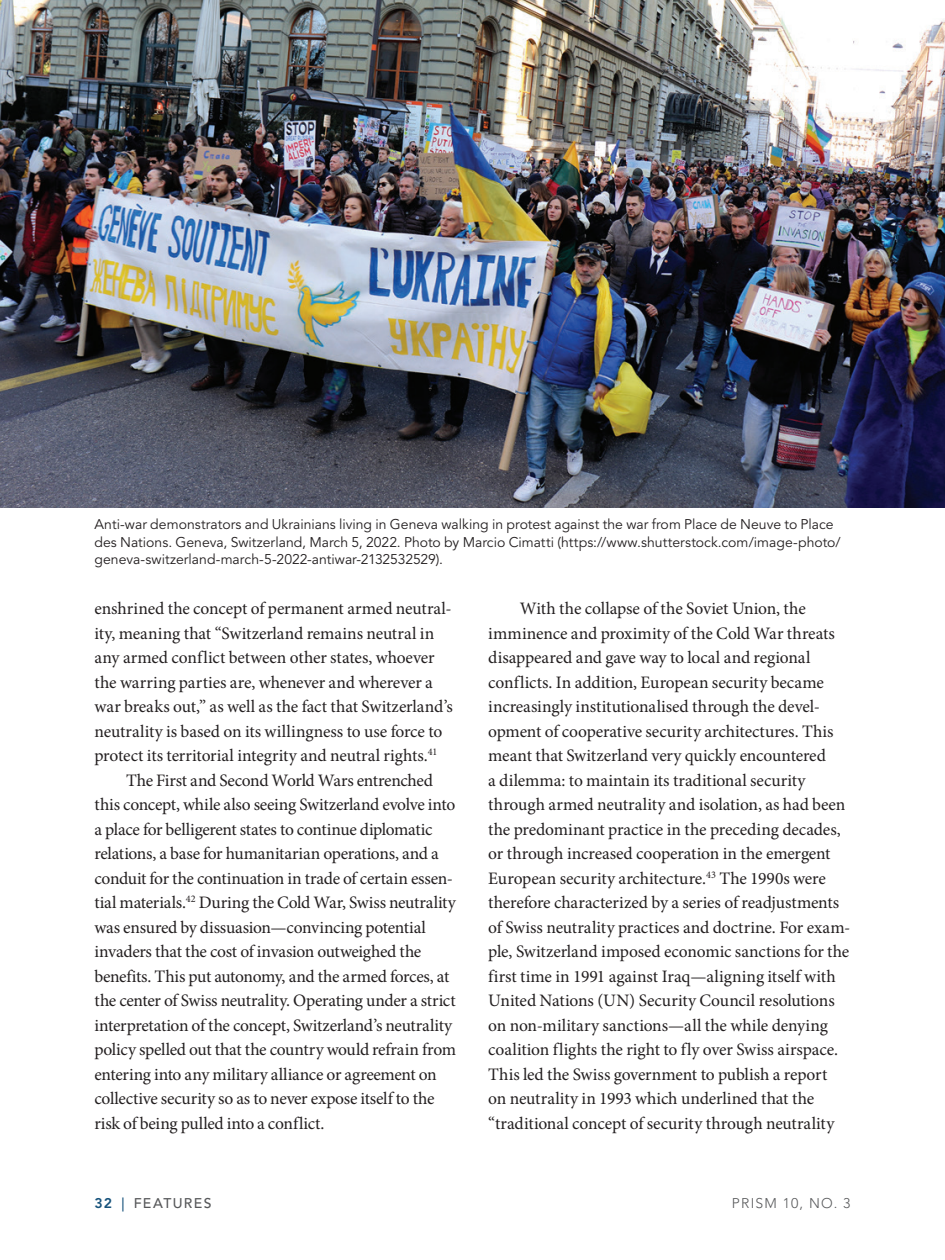
<style>
.page{position:relative;width:945px;height:1260px;background:#fff}
.page>*{position:absolute;margin:0;border:0;box-sizing:border-box;transform-origin:0 0}
.Body_TXT{font:17.5px/24.5px "Minion Pro";letter-spacing:-.01em;color:#231f20}
.Caption_black{font:14px/17.5px "Avenir LT Std";color:#231f20}
.t1{font:300 14px "Avenir LT Std";letter-spacing:.085em;color:#57585a}
.t2{font:500 14px "Avenir LT Std";letter-spacing:.1em;color:#57585a}
.s1{font-weight:800;color:#16527b}
.s2{color:#16527b}
</style>
<div class="page">
<img style="left:0;top:0;width:945px;height:508px">
<p class="Caption_black" style="left:94px;top:516px;width:748px">Anti-war demonstrators and Ukrainians living in Geneva walking in protest against the war from Place de Neuve to Place des Nations. Geneva, Switzerland, March 5, 2022. Photo by Marcio Cimatti (https://www.shutterstock.com/image-photo/ geneva-switzerland-march-5-2022-antiwar-2132532529).</p>
<p class="Body_TXT" style="left:94px;top:596px;width:360px">enshrined the concept of permanent armed neutral&shy;ity, meaning that “Switzerland remains neutral in any armed conflict between other states, whoever the warring parties are, whenever and wherever a war breaks out,” as well as the fact that Switzerland’s neutrality is based on its willingness to use force to protect its territorial integrity and neutral rights.<sup>41</sup></p>
<p class="Body_TXT" style="left:94px;top:768px;width:363px;text-indent:32px">The First and Second World Wars entrenched this concept, while also seeing Switzerland evolve into a place for belligerent states to continue diplomatic relations, a base for humanitarian operations, and a conduit for the continuation in trade of certain essen&shy;tial materials.<sup>42</sup> During the Cold War, Swiss neutrality was ensured by dissuasion—convincing potential invaders that the cost of invasion outweighed the benefits. This put autonomy, and the armed forces, at the center of Swiss neutrality. Operating under a strict interpretation of the concept, Switzerland’s neutrality policy spelled out that the country would refrain from entering into any military alliance or agreement on collective security so as to never expose itself to the risk of being pulled into a conflict.</p>
<p class="Body_TXT" style="left:488px;top:596px;width:364px;text-indent:32px">With the collapse of the Soviet Union, the imminence and proximity of the Cold War threats disappeared and gave way to local and regional conflicts. In addition, European security became increasingly institutionalised through the devel&shy;opment of cooperative security architectures. This meant that Switzerland very quickly encountered<br>a dilemma: to maintain its traditional security through armed neutrality and isolation, as had been the predominant practice in the preceding decades, or through increased cooperation in the emergent European security architecture.<sup>43</sup> The 1990s were therefore characterized by a series of readjustments of Swiss neutrality practices and doctrine. For exam&shy;ple, Switzerland imposed economic sanctions for the first time in 1991 against Iraq—aligning itself with United Nations (UN) Security Council resolutions on non-military sanctions—all the while denying coalition flights the right to fly over Swiss airspace.<br>This led the Swiss government to publish a report<br>on neutrality in 1993 which underlined that the “traditional concept of security through neutrality</p>
<p class="t2" style="left:94px;top:1195px;width:119px"><span class="s1">32</span> <span class="s2">|</span> FEATURES</p>
<p class="t1" style="left:732px;top:1195px;width:120px">PRISM 10, NO. 3</p>
</div>
